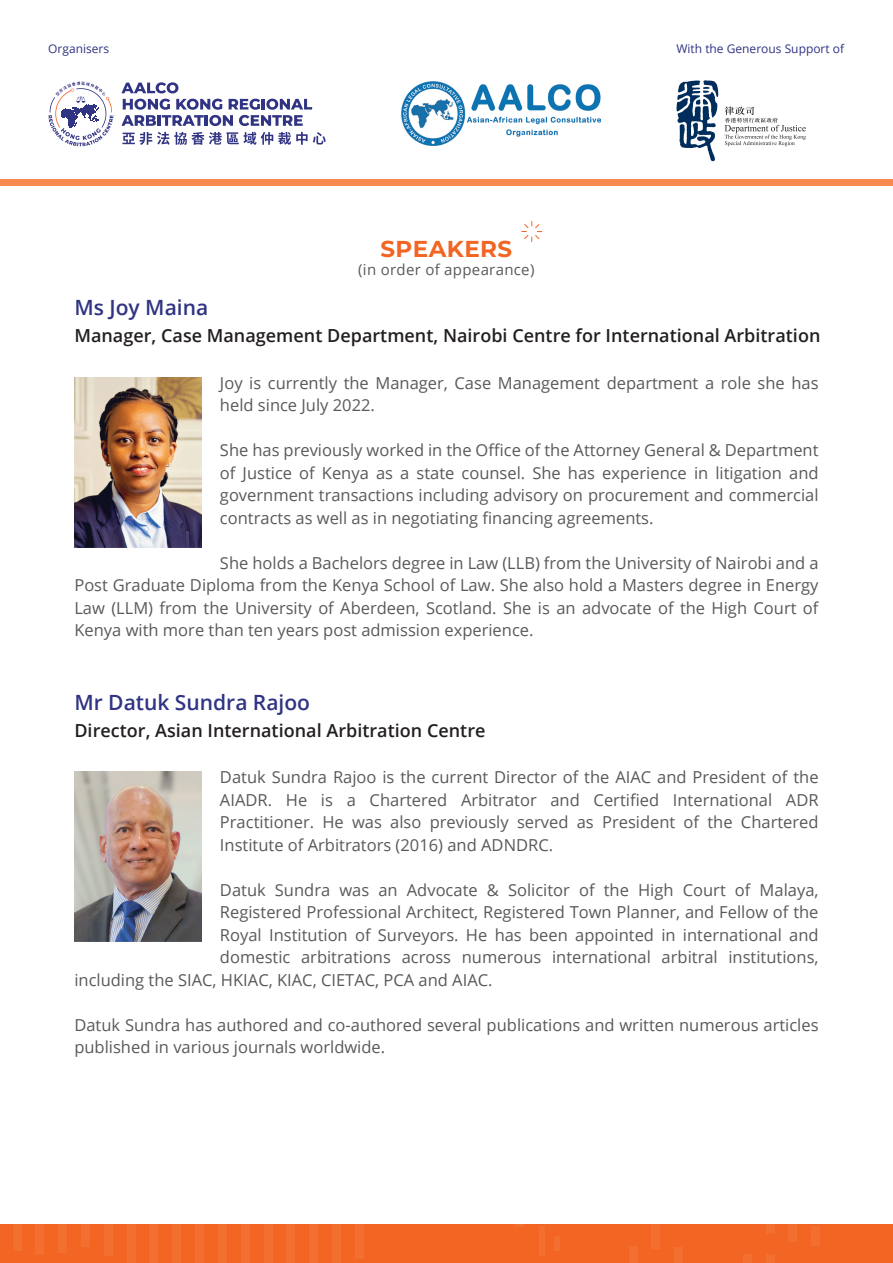
<style>
.page{position:relative;width:893px;height:1263px;background:#fff}
.page>*{position:absolute;margin:0;border:0;box-sizing:border-box;transform-origin:0 0}
.t1{font:700 22.95px "Montserrat";letter-spacing:.02em;color:#f26522}
.t2{font:600 21px "Open Sans";color:#303483}
.t3{font:600 18px "Open Sans";color:#231f20}
.t4{font:16.5px/22.5px "Open Sans";color:#58595b;text-align:justify}
.t5{font:15px "Open Sans";letter-spacing:.02em;color:#58595b}
.t6{font:12px "Open Sans";color:#303483}
</style>
<div class="page">
<div style="left:0;top:1224px;width:893px;height:39px;background:#f26522"></div>
<svg style="left:13px;top:1224px;width:8px;height:27px"></svg>
<div style="left:36px;top:1049px;width:8px;height:206px;background:#fff"></div>
<div style="left:59px;top:1052px;width:8px;height:200px;background:#fff"></div>
<div style="left:81px;top:1043px;width:9px;height:203px;background:#fff"></div>
<div style="left:104px;top:1042px;width:8px;height:214px;background:#fff"></div>
<svg style="left:127px;top:1224px;width:8px;height:39px"></svg>
<svg style="left:150px;top:1224px;width:8px;height:39px"></svg>
<svg style="left:173px;top:1224px;width:8px;height:39px"></svg>
<svg style="left:195px;top:1224px;width:9px;height:39px"></svg>
<svg style="left:218px;top:1224px;width:8px;height:39px"></svg>
<svg style="left:241px;top:1224px;width:8px;height:39px"></svg>
<svg style="left:264px;top:1224px;width:8px;height:39px"></svg>
<svg style="left:287px;top:1224px;width:8px;height:39px"></svg>
<svg style="left:310px;top:1224px;width:8px;height:39px"></svg>
<svg style="left:332px;top:1224px;width:9px;height:39px"></svg>
<svg style="left:355px;top:1224px;width:8px;height:34px"></svg>
<div style="left:515px;top:1010px;width:8px;height:216px;background:#fff"></div>
<div style="left:539px;top:1226px;width:6px;height:29px;background:#f26f30"></div>
<div style="left:629px;top:1246px;width:8px;height:17px;background:#f26f30"></div>
<div style="left:652px;top:948px;width:8px;height:300px;background:#fff"></div>
<div style="left:675px;top:1247px;width:8px;height:16px;background:#f26f30"></div>
<div style="left:743px;top:1254px;width:8px;height:9px;background:#f26f30"></div>
<svg style="left:766px;top:1224px;width:8px;height:10px"></svg>
<div style="left:555px;top:1236px;width:5px;height:14px;background:#f26f30"></div>
<div style="left:766px;top:1254px;width:8px;height:9px;background:#f26f30"></div>
<svg style="left:789px;top:1224px;width:8px;height:18px"></svg>
<div style="left:812px;top:1226px;width:8px;height:20px;background:#f26f30"></div>
<div style="left:0;top:179px;width:893px;height:7px;background:#f68a50"></div>
<img style="left:402px;top:82px;width:199px;height:64px">
<svg style="left:121px;top:82px;width:57px;height:11px"></svg>
<svg style="left:121px;top:99px;width:191px;height:27px"></svg>
<svg style="left:122px;top:132px;width:204px;height:13px"></svg>
<svg style="left:48px;top:82px;width:65px;height:64px"></svg>
<svg style="left:676px;top:80px;width:42px;height:81px"></svg>
<svg style="left:725px;top:106px;width:81px;height:40px"></svg>
<img style="left:74px;top:377px;width:128px;height:171px">
<img style="left:74px;top:771px;width:128px;height:171px">
<svg style="left:521px;top:221px;width:21px;height:21px"></svg>
<p class="t6" style="left:48px;top:40px;width:62px">Organisers</p>
<p class="t6" style="left:676px;top:40px;width:169px">With the Generous Support of</p>
<h1 class="t1" style="left:380px;top:232px;width:133px">SPEAKERS</h1>
<p class="t5" style="left:358px;top:259px;width:178px">(in order of appearance)</p>
<p class="t2" style="left:74px;top:293px;width:135px">Ms Joy Maina</p>
<p class="t3" style="left:74px;top:323px;width:747px">Manager, Case Management Department, Nairobi Centre for International Arbitration</p>
<p class="t4" style="left:220px;top:371px;width:600px">Joy is currently the Manager, Case Management department a role she has held since July 2022.</p>
<p class="t4" style="left:220px;top:439px;width:600px">She has previously worked in the Office of the Attorney General &amp; Department of Justice of Kenya as a state counsel. She has experience in litigation and government transactions including advisory on procurement and commercial contracts as well as in negotiating financing agreements.</p>
<p class="t4" style="left:74px;top:551px;width:746px;text-indent:146px">She holds a Bachelors degree in Law (LLB) from the University of Nairobi and a Post Graduate Diploma from the Kenya School of Law. She also hold a Masters degree in Energy Law (LLM) from the University of Aberdeen, Scotland. She is an advocate of the High Court of Kenya with more than ten years post admission experience.</p>
<p class="t2" style="left:74px;top:687px;width:237px">Mr Datuk Sundra Rajoo</p>
<p class="t3" style="left:74px;top:718px;width:413px">Director, Asian International Arbitration Centre</p>
<p class="t4" style="left:220px;top:765px;width:600px">Datuk Sundra Rajoo is the current Director of the AIAC and President of the AIADR. He is a Chartered Arbitrator and Certified International ADR Practitioner. He was also previously served as President of the Chartered Institute of Arbitrators (2016) and ADNDRC.</p>
<p class="t4" style="left:220px;top:878px;width:600px">Datuk Sundra was an Advocate &amp; Solicitor of the High Court of Malaya,</p>
<p class="t4" style="left:220px;top:900px;width:600px">Registered Professional Architect, Registered Town Planner, and Fellow of the</p>
<p class="t4" style="left:220px;top:923px;width:600px">Royal Institution of Surveyors. He has been appointed in international and</p>
<p class="t4" style="left:220px;top:945px;width:600px">domestic arbitrations across numerous international arbitral institutions,</p>
<p class="t4" style="left:74px;top:968px;width:420px">including the SIAC, HKIAC, KIAC, CIETAC, PCA and AIAC.</p>
<p class="t4" style="left:74px;top:1013px;width:746px">Datuk Sundra has authored and co-authored several publications and written numerous articles published in various journals worldwide.</p>
</div>
